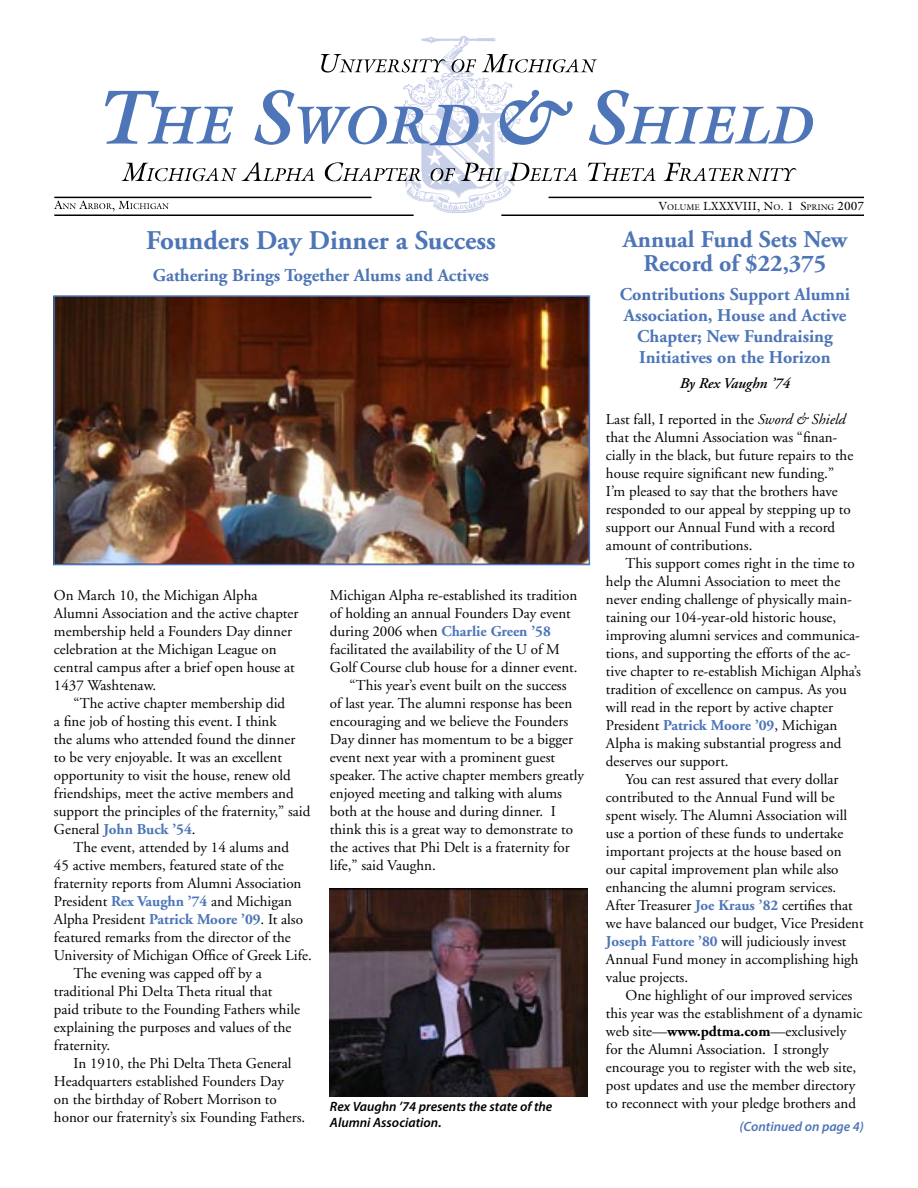
<style>
.page{position:relative;width:918px;height:1188px;background:#fff}
.page>*{position:absolute;margin:0;border:0;box-sizing:border-box;transform-origin:0 0}
._2_Headline{font:700 27px "Adobe Garamond";color:#4d75b7}
._2_Headline-2{font:700 24px/24px "Adobe Garamond";color:#4d75b7;text-align:center}
._2_Subhead{font:700 18px/21px "Adobe Garamond";color:#4d75b7;text-align:center}
._2_Frat_News_Body{font:15px/18px "Adobe Garamond";color:#000}
._2_Byline{font:italic 600 15px "Adobe Garamond";color:#000}
._2_Caption{font:italic 600 13.5px/16.5px "Myriad Pro";color:#000}
._2_Caption-2{font:italic 600 13.5px "Myriad Pro";color:#4d75b7}
.t1{font:11.85px "Galliard";color:#000}
.s1{font-weight:700;color:#4d75b7}
.s2{font-size:8.4px}
.s3{font-style:italic}
.s4{font-weight:700}
</style>
<div class="page">
<img style="left:403px;top:36px;width:119px;height:177px">
<hr style="left:54px;top:197px;width:318px;height:1px;background:#000">
<hr style="left:54px;top:214px;width:360px;height:2px;background:#000">
<hr style="left:549px;top:197px;width:315px;height:1px;background:#000">
<hr style="left:501px;top:214px;width:363px;height:2px;background:#000">
<svg style="left:54px;top:200px;width:115px;height:11px"></svg>
<svg style="left:321px;top:54px;width:124px;height:19px"></svg>
<svg style="left:452px;top:59px;width:24px;height:13px"></svg>
<svg style="left:482px;top:54px;width:115px;height:19px"></svg>
<svg style="left:122px;top:162px;width:193px;height:19px"></svg>
<svg style="left:325px;top:162px;width:97px;height:19px"></svg>
<svg style="left:431px;top:168px;width:24px;height:13px"></svg>
<svg style="left:461px;top:163px;width:41px;height:18px"></svg>
<svg style="left:508px;top:163px;width:70px;height:18px"></svg>
<svg style="left:588px;top:163px;width:68px;height:18px"></svg>
<svg style="left:664px;top:163px;width:132px;height:18px"></svg>
<svg style="left:105px;top:91px;width:128px;height:53px"></svg>
<svg style="left:254px;top:90px;width:225px;height:55px"></svg>
<svg style="left:500px;top:90px;width:73px;height:55px"></svg>
<svg style="left:589px;top:90px;width:224px;height:55px"></svg>
<img style="left:56px;top:298px;width:531px;height:264px">
<div style="left:53px;top:295px;width:537px;height:270px;border:2px solid #4d75b7"></div>
<img style="left:330px;top:888px;width:258px;height:208px">
<p class="_2_Headline" style="left:146px;top:226px;width:351px">Founders Day Dinner a Success</p>
<p class="_2_Subhead" style="left:153px;top:265px;width:338px">Gathering Brings Together Alums and Actives</p>
<p class="_2_Frat_News_Body" style="left:54px;top:587px;width:246px">On March 10, the Michigan Alpha Alumni Association and the active chapter membership held a Founders Day dinner celebration at the Michigan League on central campus after a brief open house at 1437 Washtenaw.</p>
<p class="_2_Frat_News_Body" style="left:54px;top:695px;width:258px;text-indent:20px">“The active chapter membership did<br>a fine job of hosting this event. I think<br>the alums who attended found the dinner to be very enjoyable. It was an excellent opportunity to visit the house, renew old friendships, meet the active members and support the principles of the fraternity,” said General <span class="s1">John Buck ’54</span>.</p>
<p class="_2_Frat_News_Body" style="left:54px;top:839px;width:259px;text-indent:20px">The event, attended by 14 alums and<br>45 active members, featured state of the fraternity reports from Alumni Association President <span class="s1">Rex Vaughn ’74</span> and Michigan Alpha President <span class="s1">Patrick Moore ’09</span>. It also featured remarks from the director of the University of Michigan Office of Greek Life.</p>
<p class="_2_Frat_News_Body" style="left:54px;top:965px;width:248px;text-indent:20px">The evening was capped off by a traditional Phi Delta Theta ritual that paid tribute to the Founding Fathers while explaining the purposes and values of the fraternity.</p>
<p class="_2_Frat_News_Body" style="left:54px;top:1055px;width:253px;text-indent:20px">In 1910, the Phi Delta Theta General Headquarters established Founders Day<br>on the birthday of Robert Morrison to honor our fraternity’s six Founding Fathers.</p>
<p class="_2_Frat_News_Body" style="left:330px;top:587px;width:249px">Michigan Alpha re-established its tradition of holding an annual Founders Day event during 2006 when <span class="s1">Charlie Green ’58 </span>facilitated the availability of the U of M Golf Course club house for a dinner event.</p>
<p class="_2_Frat_News_Body" style="left:330px;top:677px;width:256px;text-indent:20px">“This year’s event built on the success<br>of last year. The alumni response has been encouraging and we believe the Founders Day dinner has momentum to be a bigger event next year with a prominent guest speaker. The active chapter members greatly enjoyed meeting and talking with alums both at the house and during dinner. I think this is a great way to demonstrate to the actives that Phi Delt is a fraternity for life,” said Vaughn.</p>
<p class="_2_Caption" style="left:330px;top:1098px;width:224px">Rex Vaughn ’74 presents the state of the<br>Alumni Association.</p>
<p class="t1" style="left:659px;top:198px;width:207px">V<span class="s2">OLUME</span> LXXXVIII, N<span class="s2">O</span>. 1 S<span class="s2">PRING</span> 2007</p>
<p class="_2_Headline-2" style="left:623px;top:228px;width:226px">Annual Fund Sets New<br>Record of $22,375</p>
<p class="_2_Subhead" style="left:620px;top:284px;width:232px">Contributions Support Alumni<br>Association, House and Active<br>Chapter; New Fundraising<br>Initiatives on the Horizon</p>
<p class="_2_Byline" style="left:680px;top:375px;width:112px">By Rex Vaughn ’74</p>
<p class="_2_Frat_News_Body" style="left:606px;top:411px;width:249px">Last fall, I reported in the <span class="s3">Sword &amp; Shield </span>that the Alumni Association was “finan&shy;cially in the black, but future repairs to the house require significant new funding.” I’m pleased to say that the brothers have responded to our appeal by stepping up to support our Annual Fund with a record amount of contributions.</p>
<p class="_2_Frat_News_Body" style="left:606px;top:555px;width:257px;text-indent:20px">This support comes right in the time to help the Alumni Association to meet the never ending challenge of physically main&shy;taining our 104-year-old historic house, improving alumni services and communica&shy;tions, and supporting the efforts of the ac&shy;tive chapter to re-establish Michigan Alpha’s tradition of excellence on campus. As you will read in the report by active chapter President <span class="s1">Patrick Moore ’09</span>, Michigan Alpha is making substantial progress and deserves our support.</p>
<p class="_2_Frat_News_Body" style="left:606px;top:771px;width:259px;text-indent:20px">You can rest assured that every dollar contributed to the Annual Fund will be spent wisely. The Alumni Association will use a portion of these funds to undertake important projects at the house based on our capital improvement plan while also enhancing the alumni program services.<br>After Treasurer <span class="s1">Joe Kraus ’82</span> certifies that we have balanced our budget, Vice President <span class="s1">Joseph Fattore ’80</span> will judiciously invest Annual Fund money in accomplishing high value projects.</p>
<p class="_2_Frat_News_Body" style="left:606px;top:987px;width:258px;text-indent:20px">One highlight of our improved services this year was the establishment of a dynamic web site—<span class="s4">www.pdtma.com</span>—exclusively for the Alumni Association. I strongly encourage you to register with the web site, post updates and use the member directory to reconnect with your pledge brothers and</p>
<p class="_2_Caption-2" style="left:740px;top:1118px;width:126px">(Continued on page 4)</p>
</div>
